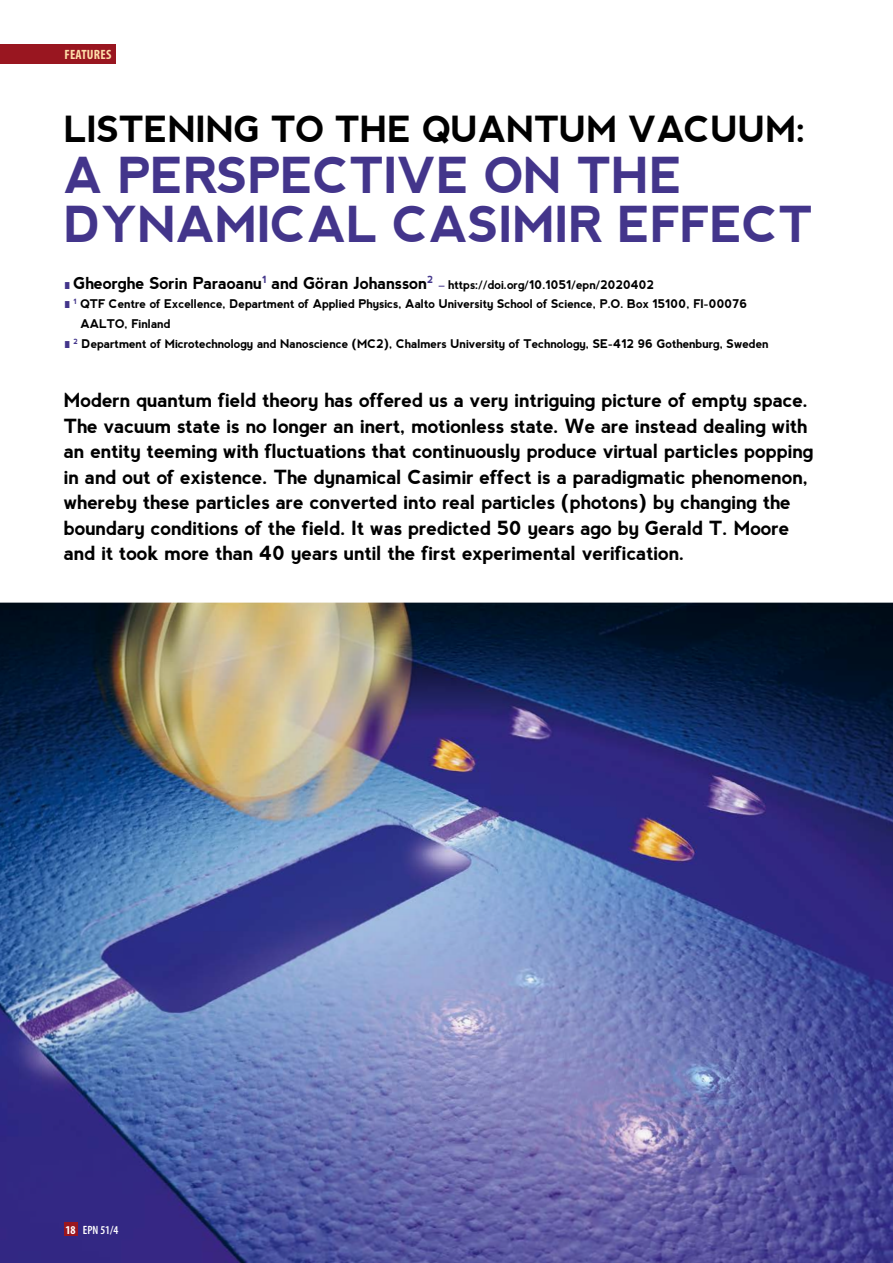
<style>
.page{position:relative;width:893px;height:1263px;background:#fff}
.page>*{position:absolute;margin:0;border:0;box-sizing:border-box;transform-origin:0 0}
.t1{font:700 49.5px/49.5px "nevis";letter-spacing:-.015em;color:#43358b}
.t2{font:700 36px "nevis";letter-spacing:-.015em;color:#000}
.t3{font:700 19.5px/25.5px "nevis";letter-spacing:-.015em;color:#000}
.t4{font:700 16.5px "nevis";letter-spacing:-.015em;color:#000}
.t5{font:700 condensed 13.5px "Myriad Pro";letter-spacing:.02em;color:#fedea9}
.t6{font:700 12px "nevis";letter-spacing:-.015em;color:#000}
.t7{font:600 condensed 12px "Myriad Pro";color:#fff}
.s1{font-family:"Myriad Pro";font-weight:900;font-size:9.75px;color:#43358b}
.s2{font-family:"Myriad Pro"}
.s3{color:#43358b}
.s4{font-weight:700}
</style>
<div class="page">
<img style="left:0;top:603px;width:893px;height:660px">
<div style="left:0;top:45px;width:116px;height:19px;background:#991620"></div>
<div style="left:64px;top:1222px;width:13px;height:14px;background:#991620"></div>
<p class="t5" style="left:64px;top:47px;width:49px">FEATURES</p>
<h2 class="t2" style="left:64px;top:108px;width:744px">LISTENING TO THE QUANTUM VACUUM:</h2>
<h1 class="t1" style="left:64px;top:150px;width:751px">A PERSPECTIVE ON THE<br>DYNAMICAL CASIMIR EFFECT</h1>
<p class="t4" style="left:64px;top:273px;width:371px"><span class="s1">l</span>Gheorghe Sorin Paraoanu<sup>1</sup> and Go<span class="s2">¨</span> ran Johansson<sup>2</sup></p>
<p class="t6" style="left:438px;top:277px;width:217px"><span class="s3">–</span> https://doi.org/10.1051/epn/2020402</p>
<p class="t6" style="left:64px;top:297px;width:685px"><span class="s1">l</span> <sup>1</sup> QTF Centre of Excellence, Department of Applied Physics, Aalto University School of Science, P.O. Box 15100, FI-00076</p>
<p class="t6" style="left:80px;top:317px;width:92px">AALTO, Finland</p>
<p class="t6" style="left:64px;top:337px;width:706px"><span class="s1">l</span> <sup>2</sup> Department of Microtechnology and Nanoscience (MC2), Chalmers University of Technology, SE-412 96 Gothenburg, Sweden</p>
<p class="t3" style="left:64px;top:388px;width:751px">Modern quantum field theory has offered us a very intriguing picture of empty space.<br>The vacuum state is no longer an inert, motionless state. We are instead dealing with an entity teeming with fluctuations that continuously produce virtual particles popping in and out of existence. The dynamical Casimir effect is a paradigmatic phenomenon, whereby these particles are converted into real particles (photons) by changing the boundary conditions of the field. It was predicted 50 years ago by Gerald T. Moore and it took more than 40 years until the first experimental verification.</p>
<p class="t7" style="left:65px;top:1223px;width:54px"><span class="s4">18</span> EPN 51/4</p>
</div>
